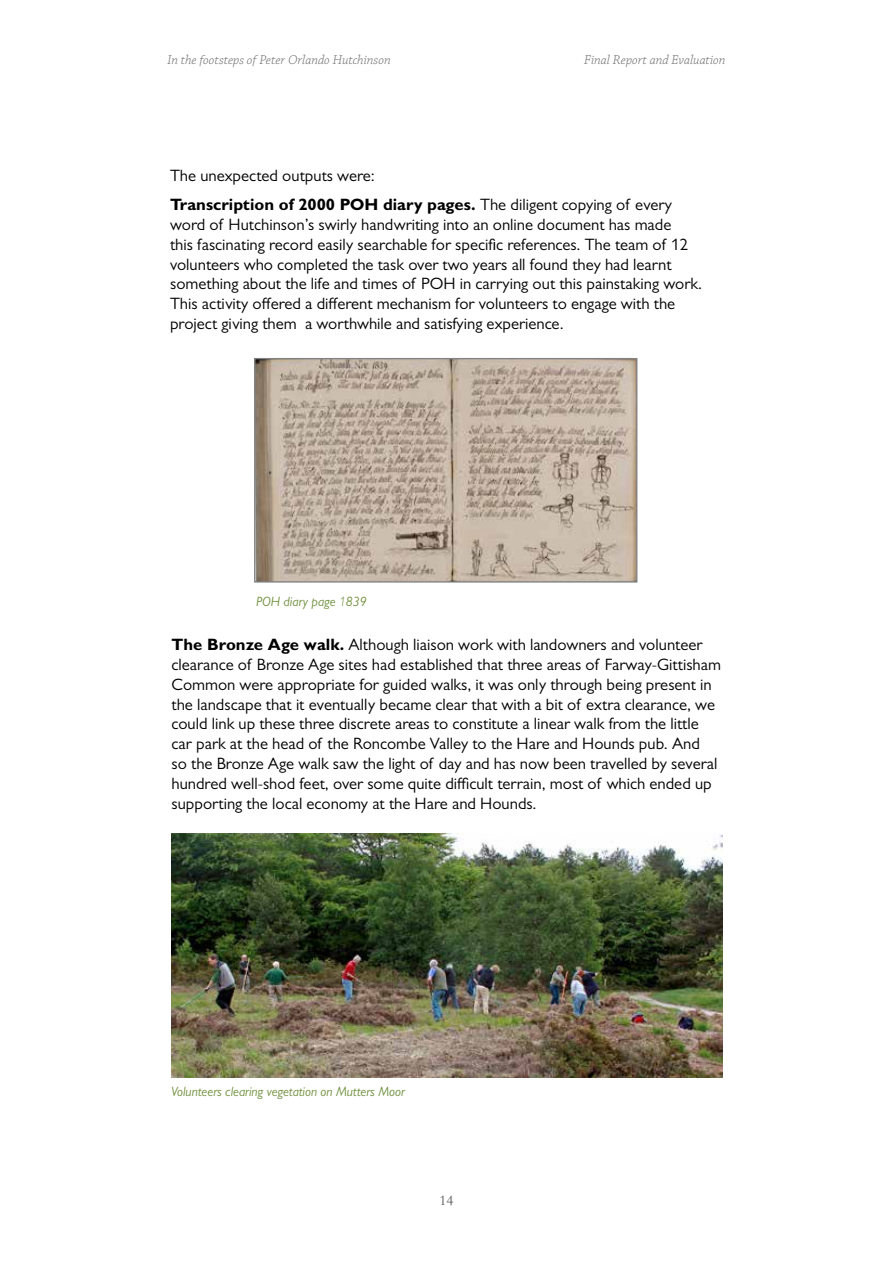
<style>
.page{position:relative;width:893px;height:1263px;background:#fff}
.page>*{position:absolute;margin:0;border:0;box-sizing:border-box;transform-origin:0 0}
.t1{font:16.5px/19.8px "Gill Sans MT Pro";color:#000}
.t2{font:15px "Garamond";color:#58595b}
.t3{font:italic 300 13.5px "Chaparral Pro";color:#6d6e71}
.t4{font:italic 13.5px "Gill Sans MT Pro";color:#6f8f3b}
.s1{font-weight:700}
.s2{font-weight:300}
</style>
<div class="page">
<img style="left:256px;top:360px;width:379px;height:221px">
<div style="left:254px;top:358px;width:383px;height:225px;border:1px solid #808285"></div>
<img style="left:171px;top:833px;width:552px;height:244px">
<p class="t3" style="left:168px;top:52px;width:225px">In the footsteps of Peter Orlando Hutchinson</p>
<p class="t3" style="left:584px;top:52px;width:143px">Final Report and Evaluation</p>
<p class="t1" style="left:170px;top:161px;width:504px;line-height:28.8px">The unexpected outputs were:<br><span class="s1">Transcription of 2000 POH diary pages.</span> The diligent copying of every</p>
<p class="t1" style="left:170px;top:214px;width:533px">word of Hutchinson’s swirly handwriting into an online document has made<br>this fascinating record easily searchable for specific references. The team of 12 volunteers who completed the task over two years all found they had learnt something about the life and times of POH in carrying out this painstaking work.<br>This activity offered a different mechanism for volunteers to engage with the project giving them a worthwhile and satisfying experience.</p>
<p class="t4" style="left:256px;top:593px;width:112px">POH diary page <span class="s2">1</span>839</p>
<p class="t1" style="left:171px;top:635px;width:551px"><span class="s1">The Bronze Age walk.</span> Although liaison work with landowners and volunteer clearance of Bronze Age sites had established that three areas of Farway-Gittisham Common were appropriate for guided walks, it was only through being present in the landscape that it eventually became clear that with a bit of extra clearance, we could link up these three discrete areas to constitute a linear walk from the little car park at the head of the Roncombe Valley to the Hare and Hounds pub. And<br>so the Bronze Age walk saw the light of day and has now been travelled by several hundred well-shod feet, over some quite difficult terrain, most of which ended up supporting the local economy at the Hare and Hounds.</p>
<p class="t4" style="left:171px;top:1083px;width:235px">Volunteers clearing vegetation on Mutters Moor</p>
<p class="t2" style="left:439px;top:1190px;width:16px">14</p>
</div>
